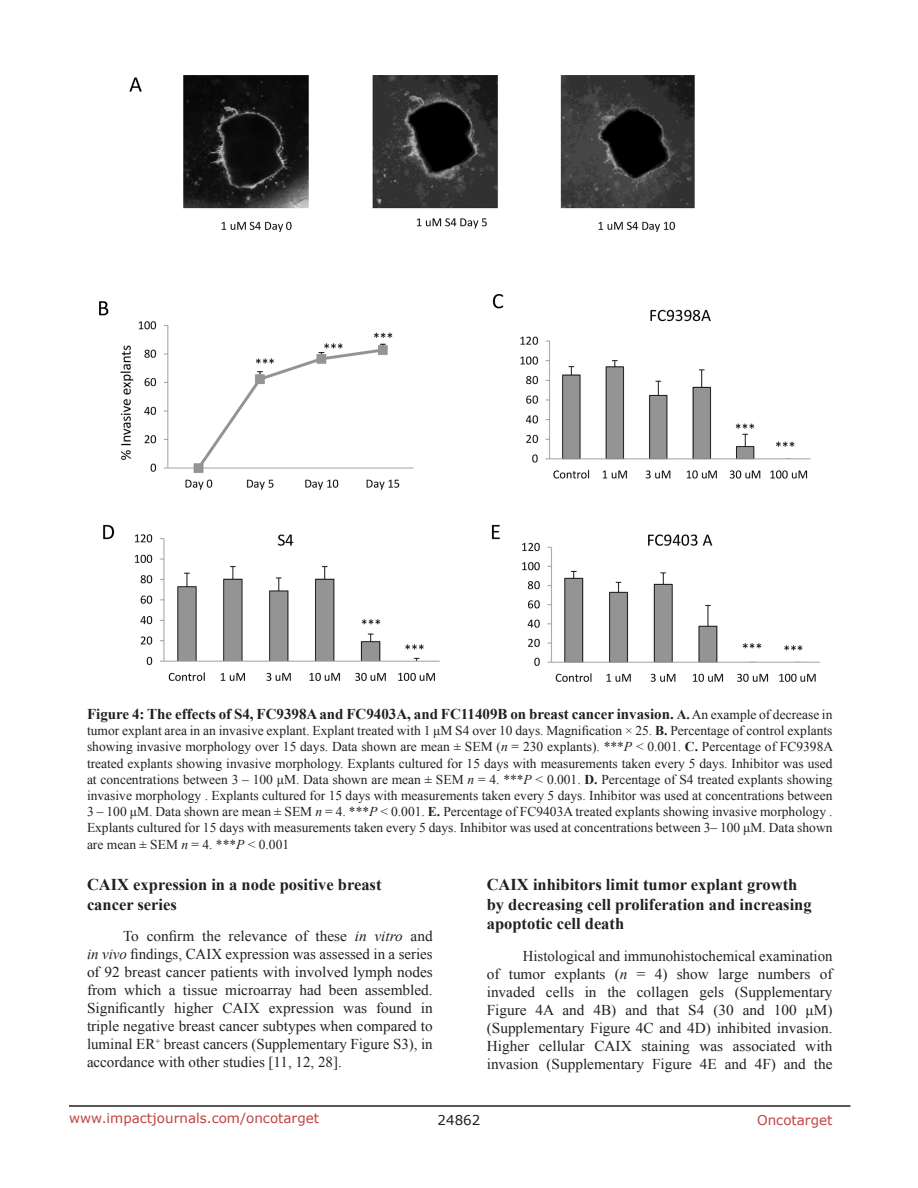
<style>
.page{position:relative;width:918px;height:1188px;background:#fff}
.page>*{position:absolute;margin:0;border:0;box-sizing:border-box;transform-origin:0 0}
.SubHeading{font:700 16.5px/19.8px "Times New Roman";color:#231f20}
.BodyText{font:15px/18px "Times New Roman";color:#231f20;text-align:justify}
.FigureText{font:700 15px "Times New Roman";color:#231f20}
.FigureText-2{font:13.5px/16.2px "Times New Roman";color:#231f20;text-align:justify}
.t1{font:13.5px "Verdana";color:#c24141}
.t2{font:13.5px "Verdana";color:#231f20}
.s1{font-size:13.5px}
.s2{font-weight:400;font-size:13.5px}
.s3{font-weight:700}
.s4{font-style:italic}
</style>
<div class="page">
<hr style="left:69px;top:1105px;width:781px;height:2px;background:#231f20">
<img style="left:100px;top:76px;width:720px;height:605px">
<p class="FigureText" style="left:87px;top:704px;width:747px">Figure 4: The effects of S4, FC9398A and FC9403A, and FC11409B on breast cancer invasion. <span class="s1">A.</span> <span class="s2">An example of decrease in</span></p>
<p class="FigureText-2" style="left:87px;top:722px;width:748px">tumor explant area in an invasive explant. Explant treated with 1 μM S4 over 10 days. Magnification × 25. <span class="s3">B.</span> Percentage of control explants showing invasive morphology over 15 days. Data shown are mean ± SEM (<span class="s4">n</span> = 230 explants). ***<span class="s4">P</span> &lt; 0.001. <span class="s3">C.</span> Percentage of FC9398A treated explants showing invasive morphology. Explants cultured for 15 days with measurements taken every 5 days. Inhibitor was used at concentrations between 3 – 100 μM. Data shown are mean ± SEM <span class="s4">n</span> = 4. ***<span class="s4">P</span> &lt; 0.001. <span class="s3">D.</span> Percentage of S4 treated explants showing invasive morphology . Explants cultured for 15 days with measurements taken every 5 days. Inhibitor was used at concentrations between 3 – 100 μM. Data shown are mean ± SEM <span class="s4">n</span> = 4. ***<span class="s4">P</span> &lt; 0.001. <span class="s3">E.</span> Percentage of FC9403A treated explants showing invasive morphology .<br>Explants cultured for 15 days with measurements taken every 5 days. Inhibitor was used at concentrations between 3– 100 μM. Data shown are mean ± SEM <span class="s4">n</span> = 4. ***<span class="s4">P</span> &lt; 0.001</p>
<p class="SubHeading" style="left:87px;top:874px;width:296px">CAIX expression in a node positive breast cancer series</p>
<p class="BodyText" style="left:87px;top:927px;width:347px;text-indent:36px">To confirm the relevance of these <span class="s4">in vitro</span> and <span class="s4">in vivo</span> findings, CAIX expression was assessed in a series of 92 breast cancer patients with involved lymph nodes from which a tissue microarray had been assembled.<br>Significantly higher CAIX expression was found in triple negative breast cancer subtypes when compared to luminal ER<sup>+</sup> breast cancers (Supplementary Figure S3), in accordance with other studies [11, 12, 28].</p>
<p class="SubHeading" style="left:487px;top:874px;width:326px">CAIX inhibitors limit tumor explant growth by decreasing cell proliferation and increasing apoptotic cell death</p>
<p class="BodyText" style="left:487px;top:947px;width:347px;text-indent:36px">Histological and immunohistochemical examination of tumor explants (<span class="s4">n</span> = 4) show large numbers of invaded cells in the collagen gels (Supplementary Figure 4A and 4B) and that S4 (30 and 100 μM) (Supplementary Figure 4C and 4D) inhibited invasion.<br>Higher cellular CAIX staining was associated with invasion (Supplementary Figure 4E and 4F) and the</p>
<p class="t1" style="left:69px;top:1109px;width:252px">www.impactjournals.com/oncotarget</p>
<p class="t2" style="left:438px;top:1111px;width:44px">24862</p>
<p class="t1" style="left:757px;top:1111px;width:77px">Oncotarget</p>
</div>
